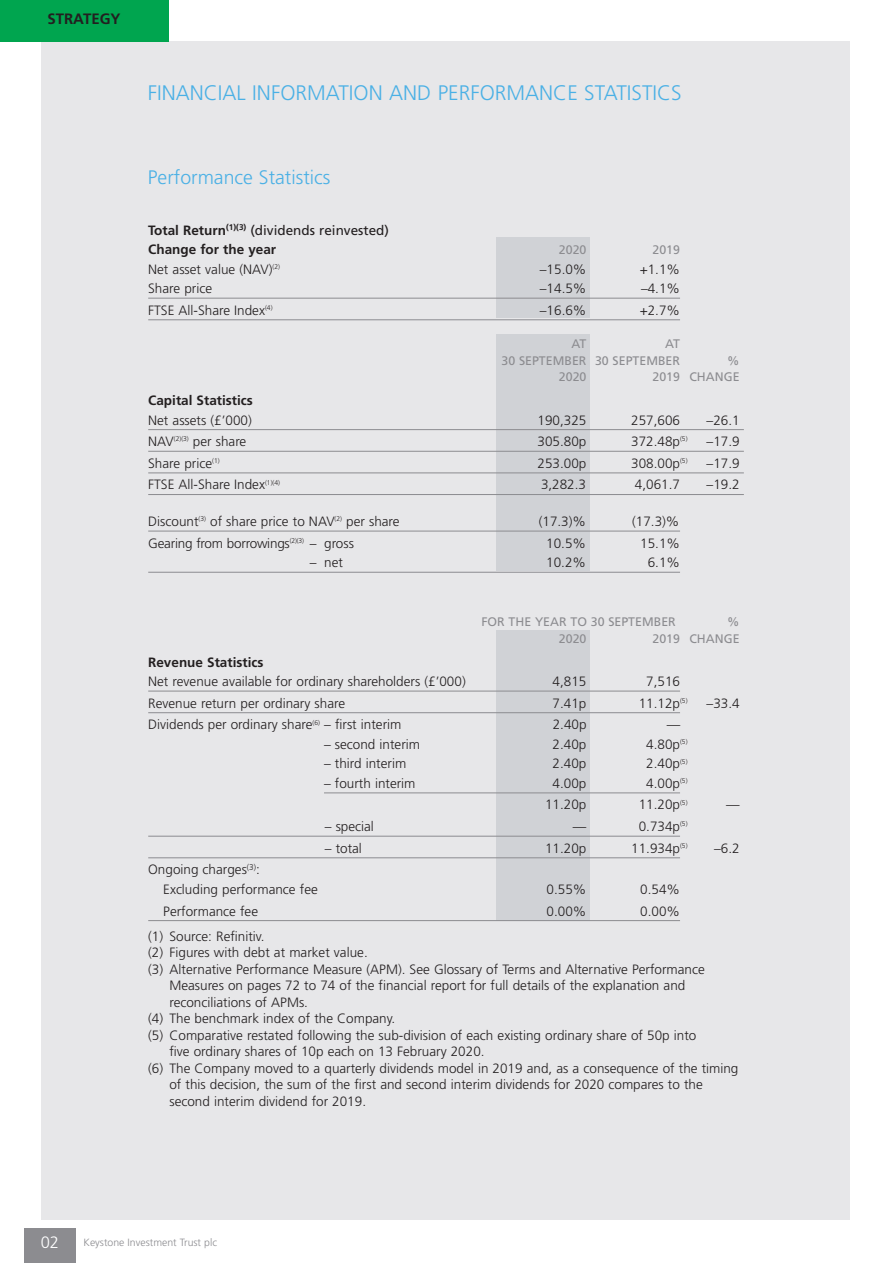
<style>
.page{position:relative;width:893px;height:1263px;background:#fff}
.page>*{position:absolute;margin:0;border:0;box-sizing:border-box;transform-origin:0 0}
.t1{font:300 21px "Frutiger";color:#4ab0e5}
.t2{font:300 19.5px "Frutiger";color:#4ab0e5}
.t3{font:300 16.5px "Frutiger";color:#fff}
.t4{font:700 15px "Frutiger";color:#231f20}
.t5{font:300 13.5px/19.5px "Frutiger";color:#231f20}
.t6{font:700 13.5px/19.5px "Frutiger";color:#231f20}
.t7{font:12.3px/16.5px "Frutiger";color:#8c8c90;text-align:right}
.t8{font:300 10.5px "Frutiger";color:#8c8c90}
.s1{font-weight:400}
</style>
<div class="page">
<div style="left:41px;top:41px;width:808px;height:1178px;background:#e7e7e9"></div>
<div style="left:496px;top:237px;width:94px;height:81px;background:#d0d2d6"></div>
<div style="left:496px;top:629px;width:94px;height:291px;background:#d0d2d6"></div>
<div style="left:496px;top:334px;width:94px;height:236px;background:#d0d2d6"></div>
<hr style="left:148px;top:298px;width:532px;height:1px;background:#8c8c90">
<hr style="left:148px;top:319px;width:532px;height:1px;background:#8c8c90">
<hr style="left:148px;top:429px;width:595px;height:1px;background:#8c8c90">
<hr style="left:148px;top:451px;width:595px;height:1px;background:#8c8c90">
<hr style="left:148px;top:472px;width:595px;height:1px;background:#8c8c90">
<hr style="left:148px;top:494px;width:595px;height:1px;background:#8c8c90">
<hr style="left:148px;top:530px;width:532px;height:1px;background:#8c8c90">
<hr style="left:148px;top:571px;width:532px;height:1px;background:#8c8c90">
<hr style="left:148px;top:690px;width:532px;height:1px;background:#8c8c90">
<hr style="left:148px;top:712px;width:532px;height:1px;background:#8c8c90">
<hr style="left:324px;top:792px;width:356px;height:1px;background:#8c8c90">
<hr style="left:148px;top:835px;width:532px;height:1px;background:#8c8c90">
<hr style="left:148px;top:857px;width:532px;height:1px;background:#8c8c90">
<hr style="left:148px;top:920px;width:532px;height:1px;background:#8c8c90">
<div style="left:24px;top:1228px;width:51px;height:34px;background:#8c8c90"></div>
<div style="left:0;top:0;width:169px;height:41px;background:#00a54f"></div>
<p class="t4" style="left:47px;top:13px;width:75px">STRATEGY</p>
<h1 class="t1" style="left:148px;top:84px;width:535px">FINANCIAL INFORMATION AND PERFORMANCE STATISTICS</h1>
<h2 class="t2" style="left:148px;top:169px;width:184px">Performance Statistics</h2>
<p class="t6" style="left:148px;top:221px;width:242px">Total Return<sup>(1)(3)</sup> <span class="s1">(dividends reinvested)<br></span>Change for the year</p>
<p class="t7" style="left:559px;top:242px;width:29px">2020</p>
<p class="t7" style="left:652px;top:242px;width:29px">2019</p>
<p class="t5" style="left:148px;top:260px;width:133px">Net asset value (NAV)<sup>(2)</sup></p>
<p class="t5" style="left:540px;top:260px;width:48px">–15.0%</p>
<p class="t5" style="left:639px;top:260px;width:42px">+1.1%</p>
<p class="t5" style="left:148px;top:280px;width:65px">Share price</p>
<p class="t5" style="left:540px;top:280px;width:48px">–14.5%</p>
<p class="t5" style="left:641px;top:280px;width:41px">–4.1%</p>
<p class="t5" style="left:148px;top:301px;width:126px">FTSE All-Share Index<sup>(4)</sup></p>
<p class="t5" style="left:540px;top:301px;width:48px">–16.6%</p>
<p class="t5" style="left:639px;top:301px;width:42px">+2.7%</p>
<p class="t7" style="left:571px;top:336px;width:16px">AT</p>
<p class="t7" style="left:501px;top:336px;width:180px">AT<br>30 SEPTEMBER 30 SEPTEMBER</p>
<p class="t7" style="left:727px;top:353px;width:14px">%</p>
<p class="t7" style="left:559px;top:369px;width:29px">2020</p>
<p class="t7" style="left:652px;top:369px;width:89px">2019 CHANGE</p>
<p class="t6" style="left:148px;top:391px;width:106px">Capital Statistics</p>
<p class="t5" style="left:148px;top:411px;width:105px">Net assets (£’000)</p>
<p class="t5" style="left:537px;top:411px;width:50px">190,325</p>
<p class="t5" style="left:631px;top:411px;width:50px">257,606</p>
<p class="t5" style="left:706px;top:411px;width:35px">–26.1</p>
<p class="t5" style="left:148px;top:433px;width:100px">NAV<sup>(2)(3)</sup> per share</p>
<p class="t5" style="left:537px;top:433px;width:50px">305.80p</p>
<p class="t5" style="left:631px;top:433px;width:58px">372.48p<sup>(5)</sup></p>
<p class="t5" style="left:706px;top:433px;width:35px">–17.9</p>
<p class="t5" style="left:148px;top:454px;width:73px">Share price<sup>(1)</sup></p>
<p class="t5" style="left:537px;top:454px;width:50px">253.00p</p>
<p class="t5" style="left:631px;top:454px;width:58px">308.00p<sup>(5)</sup></p>
<p class="t5" style="left:706px;top:454px;width:35px">–17.9</p>
<p class="t5" style="left:148px;top:476px;width:133px">FTSE All-Share Index<sup>(1)(4)</sup></p>
<p class="t5" style="left:541px;top:476px;width:47px">3,282.3</p>
<p class="t5" style="left:635px;top:476px;width:47px">4,061.7</p>
<p class="t5" style="left:706px;top:476px;width:35px">–19.2</p>
<p class="t5" style="left:148px;top:512px;width:253px">Discount<sup>(3)</sup> of share price to NAV<sup>(2)</sup> per share</p>
<p class="t5" style="left:538px;top:512px;width:49px">(17.3)%</p>
<p class="t5" style="left:632px;top:512px;width:49px">(17.3)%</p>
<p class="t5" style="left:148px;top:534px;width:207px">Gearing from borrowings<sup>(2)(3)</sup> – gross</p>
<p class="t5" style="left:546px;top:534px;width:41px">10.5%</p>
<p class="t5" style="left:640px;top:534px;width:41px">15.1%</p>
<p class="t5" style="left:310px;top:553px;width:35px">– net</p>
<p class="t5" style="left:546px;top:553px;width:41px">10.2%</p>
<p class="t5" style="left:647px;top:553px;width:34px">6.1%</p>
<p class="t7" style="left:481px;top:614px;width:196px">FOR THE YEAR TO 30 SEPTEMBER</p>
<p class="t7" style="left:727px;top:614px;width:14px">%</p>
<p class="t7" style="left:559px;top:631px;width:29px">2020</p>
<p class="t7" style="left:652px;top:631px;width:89px">2019 CHANGE</p>
<p class="t6" style="left:148px;top:653px;width:117px">Revenue Statistics</p>
<p class="t5" style="left:148px;top:672px;width:319px">Net revenue available for ordinary shareholders (£’000)</p>
<p class="t5" style="left:552px;top:672px;width:35px">4,815</p>
<p class="t5" style="left:646px;top:672px;width:35px">7,516</p>
<p class="t5" style="left:148px;top:694px;width:198px">Revenue return per ordinary share</p>
<p class="t5" style="left:552px;top:694px;width:35px">7.41p</p>
<p class="t5" style="left:638px;top:694px;width:50px">11.12p<sup>(5)</sup></p>
<p class="t5" style="left:706px;top:694px;width:35px">–33.4</p>
<p class="t5" style="left:148px;top:715px;width:255px">Dividends per ordinary share<sup>(6)</sup> – first interim</p>
<p class="t5" style="left:552px;top:715px;width:35px">2.40p</p>
<p class="t5" style="left:666px;top:715px;width:15px">—</p>
<p class="t5" style="left:324px;top:735px;width:98px">– second interim</p>
<p class="t5" style="left:552px;top:735px;width:35px">2.40p</p>
<p class="t5" style="left:646px;top:735px;width:43px">4.80p<sup>(5)</sup></p>
<p class="t5" style="left:324px;top:754px;width:84px">– third interim</p>
<p class="t5" style="left:552px;top:754px;width:35px">2.40p</p>
<p class="t5" style="left:646px;top:754px;width:43px">2.40p<sup>(5)</sup></p>
<p class="t5" style="left:324px;top:774px;width:93px">– fourth interim</p>
<p class="t5" style="left:552px;top:774px;width:35px">4.00p</p>
<p class="t5" style="left:646px;top:774px;width:43px">4.00p<sup>(5)</sup></p>
<p class="t5" style="left:545px;top:796px;width:43px">11.20p</p>
<p class="t5" style="left:638px;top:796px;width:50px">11.20p<sup>(5)</sup></p>
<p class="t5" style="left:726px;top:796px;width:15px">—</p>
<p class="t5" style="left:325px;top:817px;width:51px">– special</p>
<p class="t5" style="left:573px;top:817px;width:15px">—</p>
<p class="t5" style="left:638px;top:817px;width:50px">0.734p<sup>(5)</sup></p>
<p class="t5" style="left:325px;top:839px;width:39px">– total</p>
<p class="t5" style="left:545px;top:839px;width:43px">11.20p</p>
<p class="t5" style="left:631px;top:839px;width:58px">11.934p<sup>(5)</sup></p>
<p class="t5" style="left:714px;top:839px;width:27px">–6.2</p>
<p class="t5" style="left:163px;top:860px;width:156px;text-indent:-15px">Ongoing charges<sup>(3)</sup>:<br>Excluding performance fee</p>
<p class="t5" style="left:546px;top:880px;width:41px">0.55%</p>
<p class="t5" style="left:640px;top:880px;width:41px">0.54%</p>
<p class="t5" style="left:163px;top:902px;width:96px">Performance fee</p>
<p class="t5" style="left:546px;top:902px;width:41px">0.00%</p>
<p class="t5" style="left:640px;top:902px;width:41px">0.00%</p>
<p class="t5" style="left:148px;top:927px;width:118px">(1) Source: Refinitiv.</p>
<p class="t5" style="left:148px;top:943px;width:221px">(2) Figures with debt at market value.</p>
<p class="t5" style="left:148px;top:960px;width:558px">(3) Alternative Performance Measure (APM). See Glossary of Terms and Alternative Performance</p>
<p class="t5" style="left:169px;top:976px;width:517px">Measures on pages 72 to 74 of the financial report for full details of the explanation and</p>
<p class="t5" style="left:169px;top:993px;width:140px">reconciliations of APMs.</p>
<p class="t5" style="left:148px;top:1009px;width:248px">(4) The benchmark index of the Company.</p>
<p class="t5" style="left:148px;top:1026px;width:549px">(5) Comparative restated following the sub-division of each existing ordinary share of 50p into</p>
<p class="t5" style="left:169px;top:1042px;width:316px">five ordinary shares of 10p each on 13 February 2020.</p>
<p class="t5" style="left:148px;top:1059px;width:591px">(6) The Company moved to a quarterly dividends model in 2019 and, as a consequence of the timing</p>
<p class="t5" style="left:169px;top:1075px;width:535px">of this decision, the sum of the first and second interim dividends for 2020 compares to the</p>
<p class="t5" style="left:169px;top:1092px;width:198px">second interim dividend for 2019.</p>
<p class="t3" style="left:41px;top:1235px;width:20px">02</p>
<p class="t8" style="left:84px;top:1237px;width:135px">Keystone Investment Trust plc</p>
</div>
